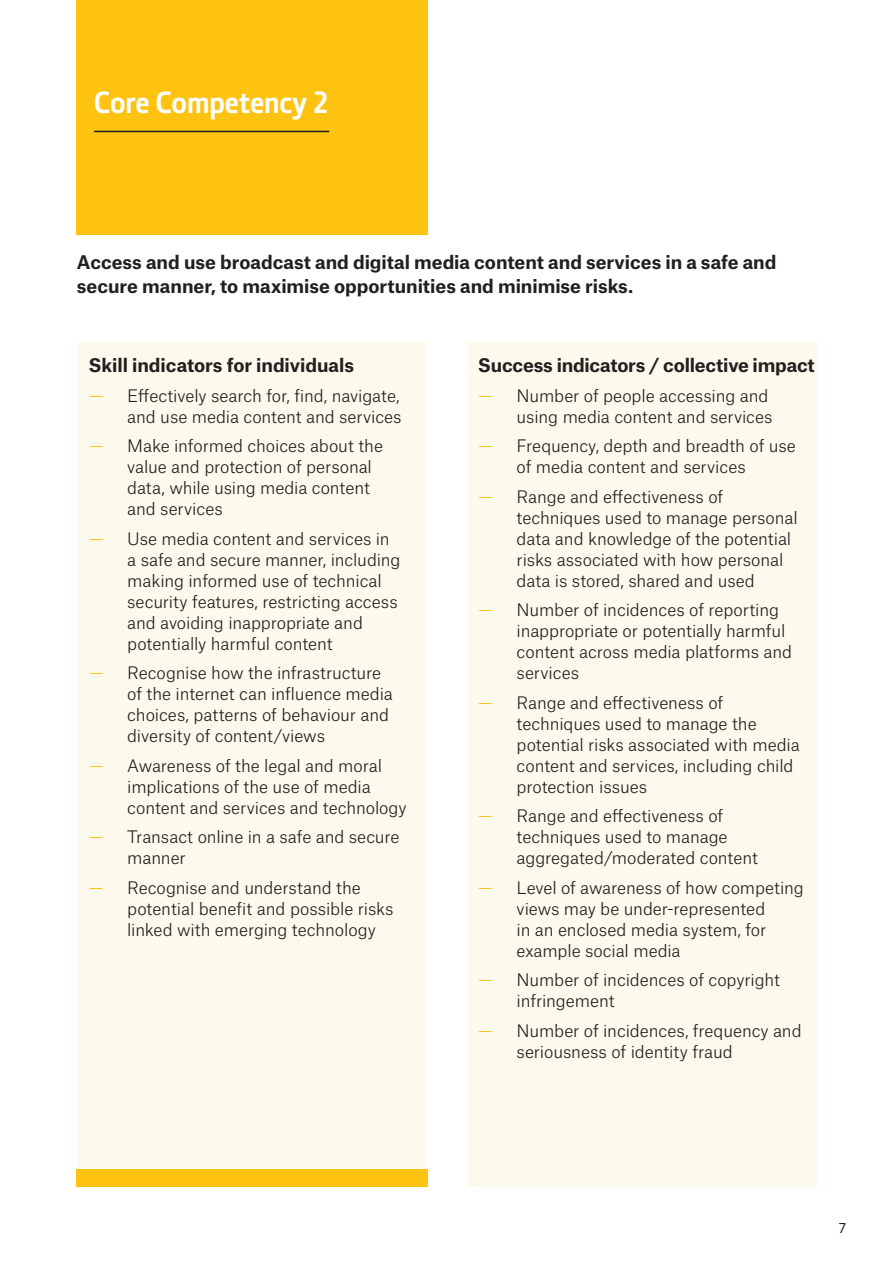
<style>
.page{position:relative;width:895px;height:1265px;background:#fff}
.page>*{position:absolute;margin:0;border:0;box-sizing:border-box;transform-origin:0 0}
.t1{font:700 31.5px "Section";color:#fff}
.t2{font:700 18px/24px "Atlas Grotesk";color:#231f20}
.t3{font:300 16.5px/21px "Atlas Grotesk";letter-spacing:-.005em;color:#231f20}
.t4{font:13.5px "Atlas Grotesk";color:#231f20}
.s1{color:#fec210}
</style>
<div class="page">
<div style="left:77px;top:343px;width:349px;height:844px;background:#fef9ed"></div>
<div style="left:467px;top:343px;width:350px;height:844px;background:#fef9ed"></div>
<div style="left:77px;top:0;width:351px;height:235px;background:#fec210"></div>
<hr style="left:94px;top:131px;width:235px;height:1px;background:#231f20">
<div style="left:77px;top:1170px;width:351px;height:17px;background:#fec210"></div>
<p class="t1" style="left:94px;top:83px;width:237px">Core Competency 2</p>
<p class="t2" style="left:77px;top:249px;width:700px">Access and use broadcast and digital media content and services in a safe and secure manner, to maximise opportunities and minimise risks.</p>
<p class="t2" style="left:89px;top:351px;width:267px">Skill indicators for individuals</p>
<p class="t3" style="left:89px;top:383px;width:314px;text-align:right"><span class="s1">—</span> Effectively search for, find, navigate, and use media content and services</p>
<p class="t3" style="left:127px;top:434px;width:257px;text-indent:-38px"><span class="s1">—</span> Make informed choices about the value and protection of personal data, while using media content and services</p>
<p class="t3" style="left:127px;top:526px;width:275px;text-indent:-38px"><span class="s1">—</span> Use media content and services in a safe and secure manner, including making informed use of technical security features, restricting access and avoiding inappropriate and potentially harmful content</p>
<p class="t3" style="left:127px;top:661px;width:267px;text-indent:-38px"><span class="s1">—</span> Recognise how the infrastructure of the internet can influence media choices, patterns of behaviour and diversity of content/views</p>
<p class="t3" style="left:127px;top:753px;width:281px;text-indent:-38px"><span class="s1">—</span> Awareness of the legal and moral implications of the use of media content and services and technology</p>
<p class="t3" style="left:127px;top:825px;width:274px;text-indent:-38px"><span class="s1">—</span> Transact online in a safe and secure manner</p>
<p class="t3" style="left:127px;top:875px;width:267px;text-indent:-38px"><span class="s1">—</span> Recognise and understand the potential benefit and possible risks linked with emerging technology</p>
<p class="t2" style="left:478px;top:351px;width:338px">Success indicators / collective impact</p>
<p class="t3" style="left:478px;top:383px;width:296px;text-align:right"><span class="s1">—</span> Number of people accessing and using media content and services</p>
<p class="t3" style="left:516px;top:434px;width:281px;text-indent:-38px"><span class="s1">—</span> Frequency, depth and breadth of use of media content and services</p>
<p class="t3" style="left:516px;top:484px;width:282px;text-indent:-38px"><span class="s1">—</span> Range and effectiveness of techniques used to manage personal data and knowledge of the potential risks associated with how personal data is stored, shared and used</p>
<p class="t3" style="left:516px;top:598px;width:277px;text-indent:-38px"><span class="s1">—</span> Number of incidences of reporting inappropriate or potentially harmful content across media platforms and services</p>
<p class="t3" style="left:516px;top:690px;width:284px;text-indent:-38px"><span class="s1">—</span> Range and effectiveness of techniques used to manage the potential risks associated with media content and services, including child protection issues</p>
<p class="t3" style="left:516px;top:804px;width:243px;text-indent:-38px"><span class="s1">—</span> Range and effectiveness of techniques used to manage aggregated/moderated content</p>
<p class="t3" style="left:516px;top:875px;width:288px;text-indent:-38px"><span class="s1">—</span> Level of awareness of how competing views may be under-represented<br>in an enclosed media system, for example social media</p>
<p class="t3" style="left:516px;top:968px;width:265px;text-indent:-38px"><span class="s1">—</span> Number of incidences of copyright infringement</p>
<p class="t3" style="left:516px;top:1018px;width:286px;text-indent:-38px"><span class="s1">—</span> Number of incidences, frequency and seriousness of identity fraud</p>
<p class="t4" style="left:838px;top:1217px;width:9px">7</p>
</div>
